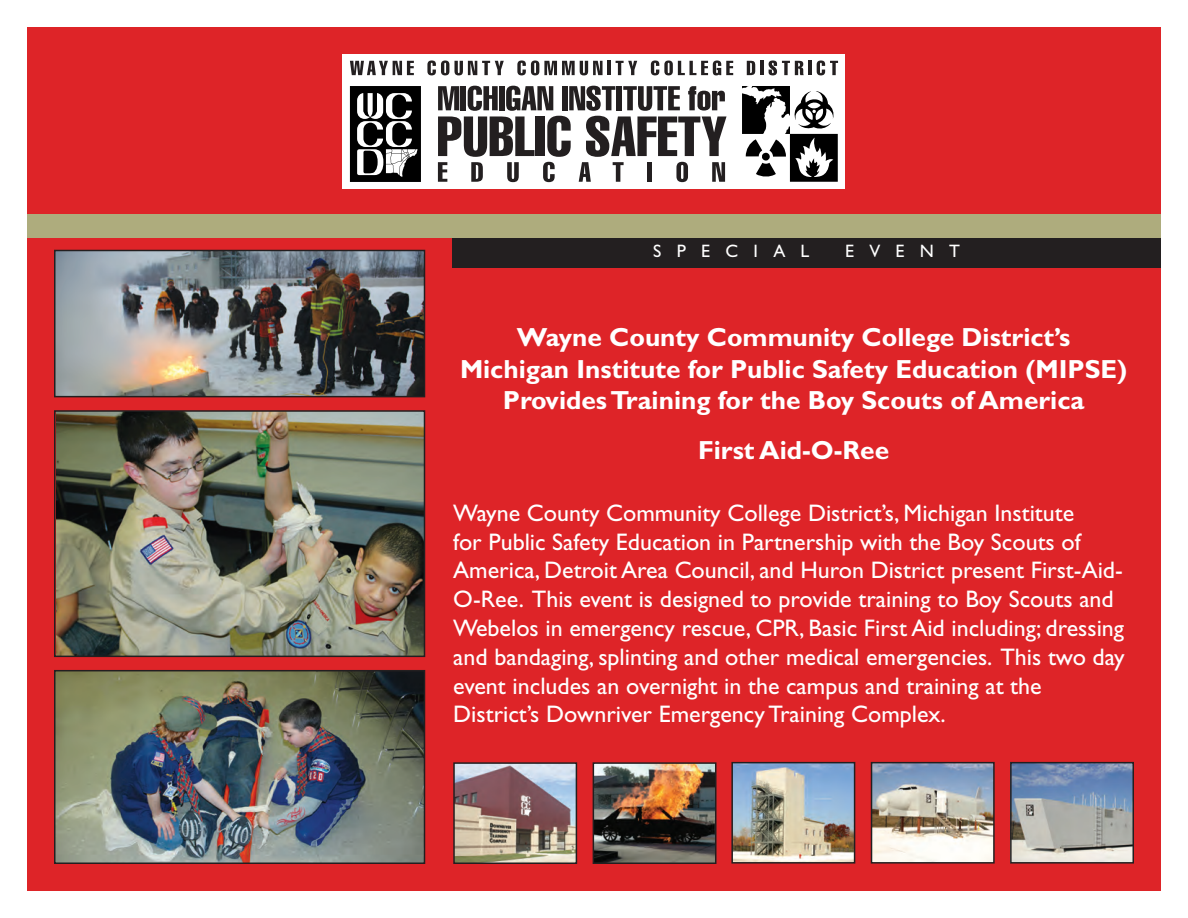
<style>
.page{position:relative;width:1188px;height:918px;background:#fff}
.page>*{position:absolute;margin:0;border:0;box-sizing:border-box;transform-origin:0 0}
.t1{font:700 26.25px/31.5px "Gill Sans";color:#fff;text-align:center}
.t2{font:24px/28.8px "Gill Sans";color:#fff}
.t3{font:18px "Gill Sans TT";letter-spacing:.85em;color:#fff}
</style>
<div class="page">
<div style="left:27px;top:27px;width:1134px;height:864px;background:#de2428"></div>
<img style="left:57px;top:253px;width:365px;height:141px">
<div style="left:54px;top:250px;width:371px;height:147px;border:2px solid #231f20"></div>
<div style="left:452px;top:237px;width:709px;height:30px;background:#231f20"></div>
<img style="left:734px;top:765px;width:118px;height:96px">
<div style="left:731px;top:762px;width:124px;height:102px;border:2px solid #231f20"></div>
<img style="left:874px;top:765px;width:118px;height:96px">
<div style="left:871px;top:762px;width:124px;height:102px;border:2px solid #231f20"></div>
<img style="left:1013px;top:765px;width:118px;height:96px">
<div style="left:1010px;top:762px;width:124px;height:102px;border:2px solid #231f20"></div>
<img style="left:456px;top:765px;width:118px;height:96px">
<div style="left:453px;top:762px;width:124px;height:102px;border:2px solid #231f20"></div>
<img style="left:596px;top:765px;width:117px;height:96px">
<div style="left:593px;top:762px;width:123px;height:102px;border:2px solid #231f20"></div>
<img style="left:57px;top:673px;width:365px;height:188px">
<div style="left:54px;top:670px;width:371px;height:194px;border:2px solid #231f20"></div>
<img style="left:57px;top:413px;width:365px;height:241px">
<div style="left:54px;top:410px;width:371px;height:247px;border:2px solid #231f20"></div>
<div style="left:343px;top:54px;width:502px;height:135px;background:#fff"></div>
<svg style="left:742px;top:86px;width:96px;height:96px"></svg>
<svg style="left:350px;top:86px;width:71px;height:96px"></svg>
<svg style="left:350px;top:61px;width:64px;height:14px"></svg>
<svg style="left:427px;top:60px;width:77px;height:15px"></svg>
<svg style="left:517px;top:60px;width:86px;height:15px"></svg>
<hr style="left:607px;top:61px;width:4px;height:14px;background:#231f20">
<svg style="left:616px;top:61px;width:21px;height:14px"></svg>
<svg style="left:651px;top:60px;width:82px;height:15px"></svg>
<svg style="left:747px;top:61px;width:8px;height:14px"></svg>
<hr style="left:760px;top:61px;width:4px;height:14px;background:#231f20">
<svg style="left:769px;top:60px;width:35px;height:15px"></svg>
<hr style="left:808px;top:61px;width:4px;height:14px;background:#231f20">
<svg style="left:817px;top:60px;width:21px;height:15px"></svg>
<svg style="left:438px;top:86px;width:289px;height:96px"></svg>
<div style="left:27px;top:214px;width:1134px;height:24px;background:#aeac7d"></div>
<p class="t3" style="left:653px;top:241px;width:158px">SPECIAL</p>
<p class="t3" style="left:845px;top:241px;width:117px">EVENT</p>
<p class="t1" style="left:460px;top:324px;width:669px">Wayne County Community College District’s<br>Michigan Institute for Public Safety Education (MIPSE)<br>ProvidesTraining for the Boy Scouts of America</p>
<p class="t1" style="left:698px;top:437px;width:193px">First Aid-O-Ree</p>
<p class="t2" style="left:453px;top:501px;width:673px">Wayne County Community College District’s, Michigan Institute<br>for Public Safety Education in Partnership with the Boy Scouts of America, Detroit Area Council, and Huron District present First-Aid-O-Ree. This event is designed to provide training to Boy Scouts and Webelos in emergency rescue, CPR, Basic First Aid including; dressing and bandaging, splinting and other medical emergencies. This two day event includes an overnight in the campus and training at the District’s Downriver Emergency Training Complex.</p>
</div>
